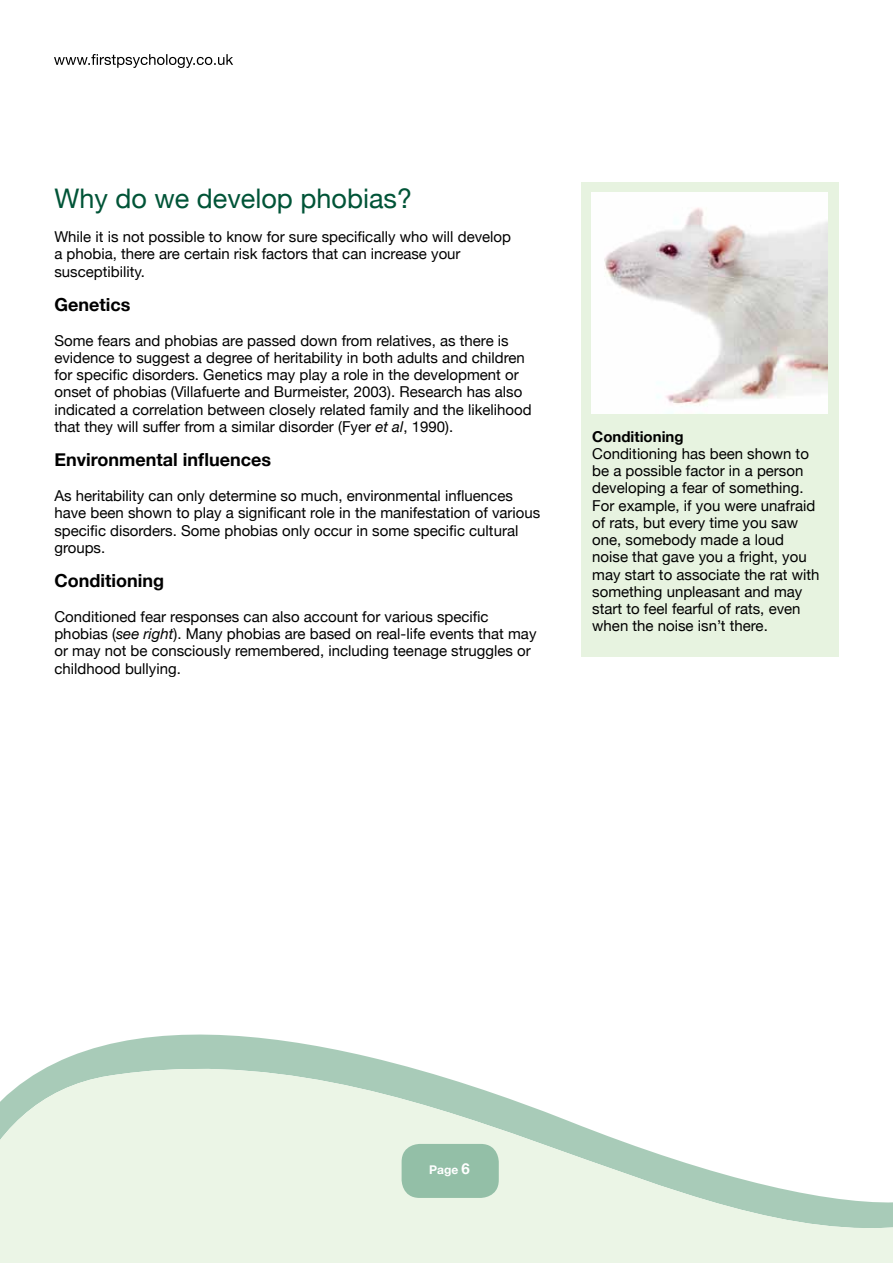
<style>
.page{position:relative;width:893px;height:1263px;background:#fff}
.page>*{position:absolute;margin:0;border:0;box-sizing:border-box;transform-origin:0 0}
.t1{font:27px "Helvetica Neue";color:#005437}
.t2{font:700 18px "Helvetica Neue";color:#000}
.t3{font:15px/17.2px "Helvetica Neue";color:#000}
.t4{font:700 15px "Helvetica Neue";color:#000}
.t5{font:700 12px "Helvetica Neue";color:#fff}
.s1{font-style:italic}
.s2{font-size:15px}
</style>
<div class="page">
<svg style="left:0;top:1034px;width:893px;height:229px;fill:#ebf5e6"></svg>
<div style="left:402px;top:1144px;width:97px;height:54px;background:#93bfa7;border-radius:18px"></div>
<svg style="left:54px;top:54px;width:179px;height:14px"></svg>
<div style="left:581px;top:183px;width:258px;height:474px;background:#e7f3e0"></div>
<img style="left:591px;top:192px;width:236px;height:222px">
<h1 class="t1" style="left:54px;top:179px;width:359px">Why do we develop phobias?</h1>
<p class="t3" style="left:54px;top:229px;width:458px">While it is not possible to know for sure specifically who will develop a phobia, there are certain risk factors that can increase your susceptibility.</p>
<p class="t2" style="left:54px;top:291px;width:77px">Genetics</p>
<p class="t3" style="left:54px;top:333px;width:479px">Some fears and phobias are passed down from relatives, as there is evidence to suggest a degree of heritability in both adults and children for specific disorders. Genetics may play a role in the development or onset of phobias (Villafuerte and Burmeister, 2003). Research has also indicated a correlation between closely related family and the likelihood that they will suffer from a similar disorder (Fyer <span class="s1">et al</span>, 1990).</p>
<p class="t2" style="left:54px;top:446px;width:218px">Environmental influences</p>
<p class="t3" style="left:54px;top:488px;width:487px">As heritability can only determine so much, environmental influences have been shown to play a significant role in the manifestation of various specific disorders. Some phobias only occur in some specific cultural groups.</p>
<p class="t2" style="left:54px;top:567px;width:111px">Conditioning</p>
<p class="t3" style="left:54px;top:609px;width:484px">Conditioned fear responses can also account for various specific phobias (<span class="s1">see right</span>). Many phobias are based on real-life events that may or may not be consciously remembered, including teenage struggles or childhood bullying.</p>
<p class="t4" style="left:592px;top:425px;width:93px">Conditioning</p>
<p class="t3" style="left:592px;top:446px;width:229px">Conditioning has been shown to be a possible factor in a person developing a fear of something.<br>For example, if you were unafraid of rats, but every time you saw one, somebody made a loud noise that gave you a fright, you may start to associate the rat with something unpleasant and may start to feel fearful of rats, even when the noise isn’t there.</p>
<p class="t5" style="left:429px;top:1160px;width:42px">Page <span class="s2">6</span></p>
</div>
